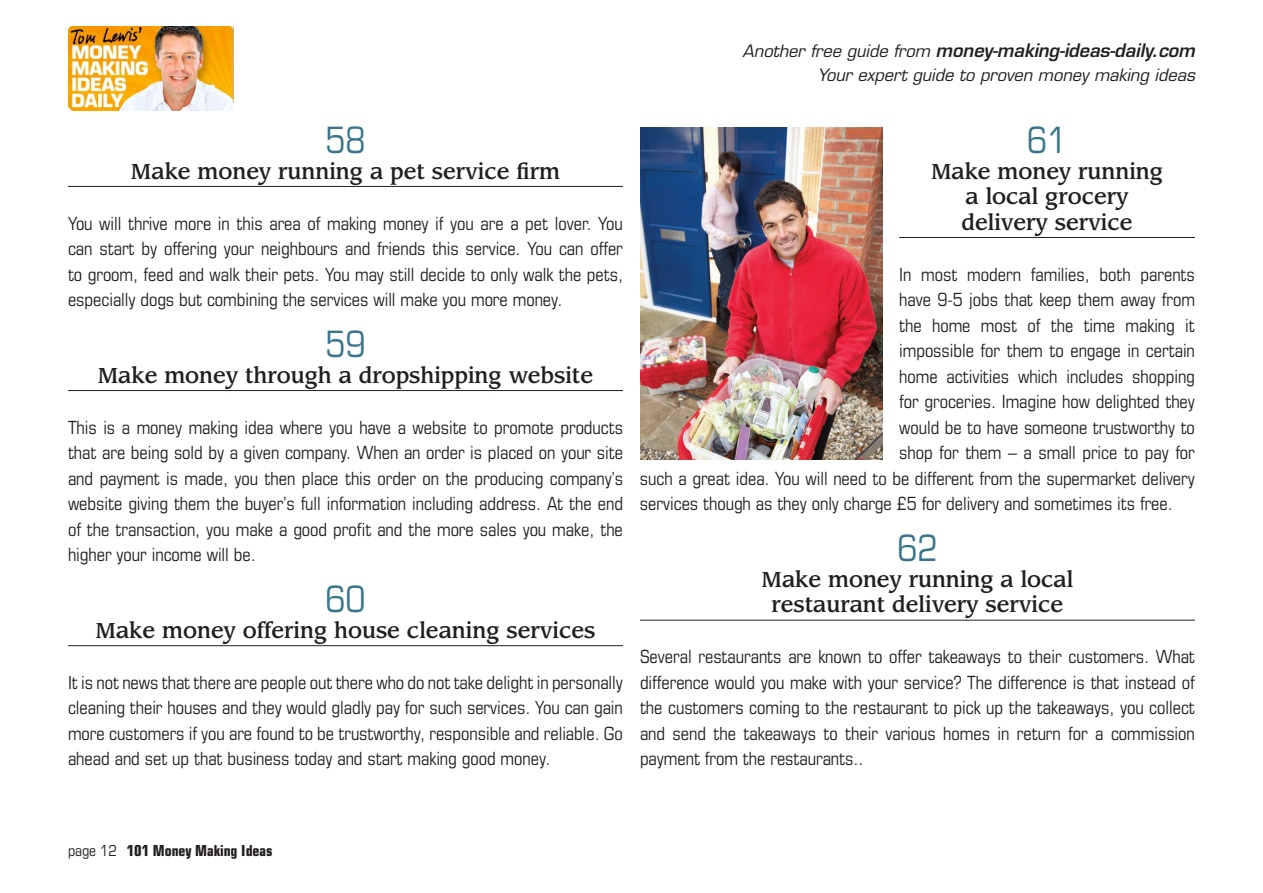
<style>
.page{position:relative;width:1263px;height:893px;background:#fff}
.page>*{position:absolute;margin:0;border:0;box-sizing:border-box;transform-origin:0 0}
.t1{font:36px "Palindrome Condensed S Si Condensed";letter-spacing:-.005em;color:#38758b}
.t2{font:500 21px/25.5px "Advisor Medium S Si";letter-spacing:-.005em;color:#231f20;text-align:center}
.t3{font:18px/25.5px "Palindrome Condensed S Si Condensed";letter-spacing:-.005em;color:#231f20;text-align:justify}
.t4{font:italic 600 18px "Palindrome S Si";letter-spacing:-.005em;color:#231f20}
.t5{font:italic 16.5px "Palindrome S Si";letter-spacing:-.005em;color:#231f20}
.t6{font:700 condensed 15px "Palindrome Condensed S Si";letter-spacing:-.005em;color:#231f20}
.s1{font-weight:400;font-size:16.5px}
.s2{font-family:"Palindrome Condensed S Si Condensed";font-weight:400;font-stretch:normal}
</style>
<div class="page">
<img style="left:68px;top:27px;width:165px;height:83px">
<hr style="left:68px;top:186px;width:555px;height:1px;background:#231f20">
<hr style="left:68px;top:390px;width:555px;height:1px;background:#231f20">
<hr style="left:68px;top:645px;width:555px;height:1px;background:#231f20">
<hr style="left:899px;top:237px;width:296px;height:1px;background:#231f20">
<hr style="left:640px;top:620px;width:555px;height:1px;background:#231f20">
<img style="left:640px;top:128px;width:242px;height:331px">
<h1 class="t1" style="left:326px;top:118px;width:41px">58</h1>
<p class="t2" style="left:131px;top:159px;width:431px">Make money running a pet service firm</p>
<p class="t3" style="left:68px;top:210px;width:556px">You will thrive more in this area of making money if you are a pet lover. You can start by offering your neighbours and friends this service. You can offer to groom, feed and walk their pets. You may still decide to only walk the pets, especially dogs but combining the services will make you more money.</p>
<h1 class="t1" style="left:326px;top:322px;width:41px">59</h1>
<p class="t2" style="left:98px;top:363px;width:497px">Make money through a dropshipping website</p>
<p class="t3" style="left:68px;top:414px;width:556px">This is a money making idea where you have a website to promote products that are being sold by a given company. When an order is placed on your site and payment is made, you then place this order on the producing company’s website giving them the buyer’s full information including address. At the end of the transaction, you make a good profit and the more sales you make, the higher your income will be.</p>
<h1 class="t1" style="left:326px;top:578px;width:41px">60</h1>
<p class="t2" style="left:96px;top:618px;width:501px">Make money offering house cleaning services</p>
<p class="t3" style="left:68px;top:669px;width:556px">It is not news that there are people out there who do not take delight in personally cleaning their houses and they would gladly pay for such services. You can gain more customers if you are found to be trustworthy, responsible and reliable. Go ahead and set up that business today and start making good money.</p>
<p class="t4" style="left:742px;top:39px;width:454px"><span class="s1">Another free guide from</span> money-making-ideas-daily.com</p>
<p class="t5" style="left:817px;top:65px;width:379px">Your expert guide to proven money making ideas</p>
<h1 class="t1" style="left:1027px;top:118px;width:41px">61</h1>
<p class="t2" style="left:931px;top:159px;width:234px">Make money running a local grocery delivery service</p>
<p class="t3" style="left:899px;top:261px;width:297px">In most modern families, both parents</p>
<p class="t3" style="left:899px;top:287px;width:297px">have 9-5 jobs that keep them away from</p>
<p class="t3" style="left:899px;top:312px;width:297px">the home most of the time making it</p>
<p class="t3" style="left:899px;top:338px;width:297px">impossible for them to engage in certain</p>
<p class="t3" style="left:899px;top:363px;width:297px">home activities which includes shopping</p>
<p class="t3" style="left:899px;top:389px;width:297px">for groceries. Imagine how delighted they</p>
<p class="t3" style="left:899px;top:414px;width:297px">would be to have someone trustworthy to</p>
<p class="t3" style="left:899px;top:440px;width:297px">shop for them – a small price to pay for</p>
<p class="t3" style="left:640px;top:465px;width:556px">such a great idea. You will need to be different from the supermarket delivery</p>
<p class="t3" style="left:640px;top:491px;width:534px">services though as they only charge £5 for delivery and sometimes its free.</p>
<h1 class="t1" style="left:897px;top:526px;width:41px">62</h1>
<p class="t2" style="left:761px;top:567px;width:313px">Make money running a local restaurant delivery service</p>
<p class="t3" style="left:640px;top:644px;width:556px">Several restaurants are known to offer takeaways to their customers. What difference would you make with your service? The difference is that instead of the customers coming to the restaurant to pick up the takeaways, you collect and send the takeaways to their various homes in return for a commission payment from the restaurants..</p>
<p class="t6" style="left:68px;top:842px;width:206px"><span class="s2">page 12</span> 101 Money Making Ideas</p>
</div>
